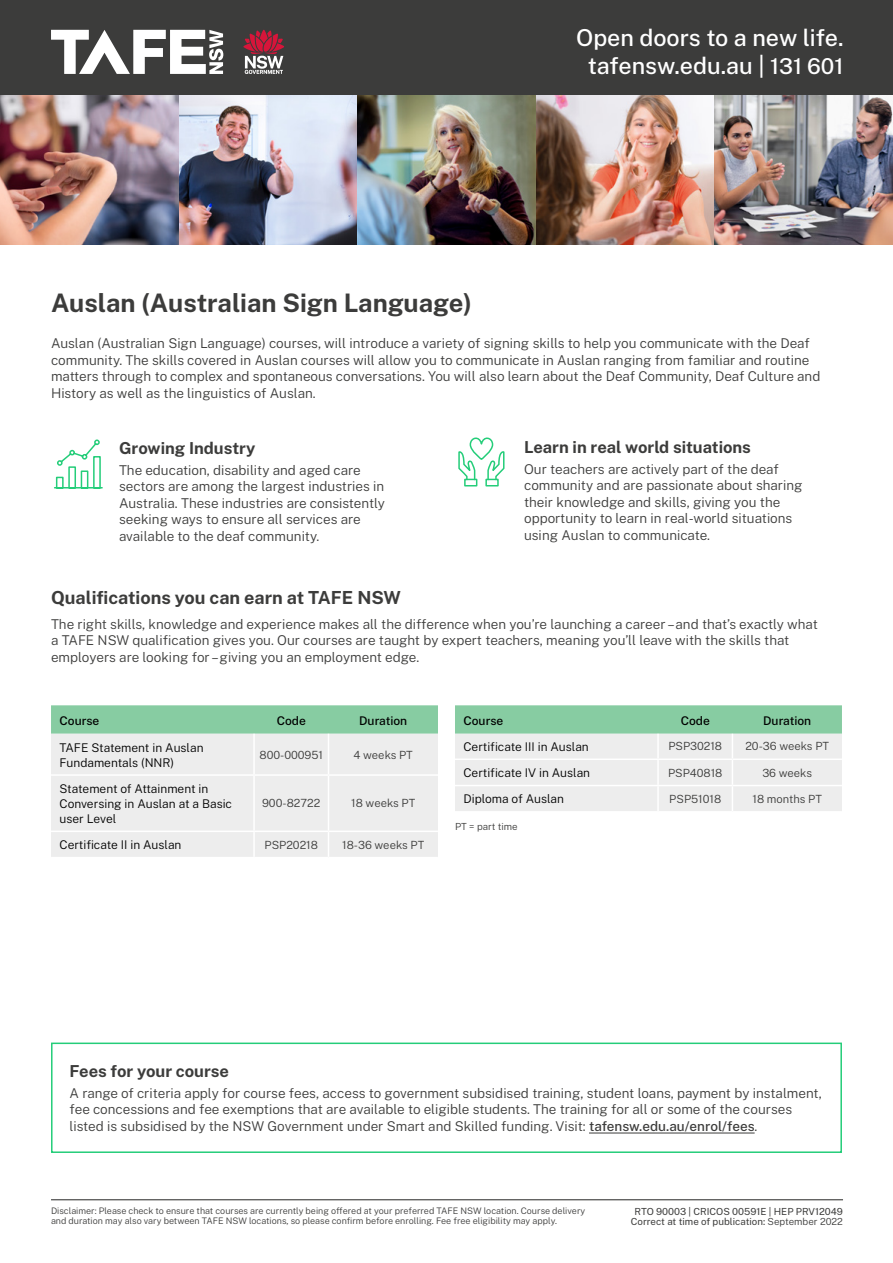
<style>
.page{position:relative;width:893px;height:1263px;background:#fff}
.page>*{position:absolute;margin:0;border:0;box-sizing:border-box;transform-origin:0 0}
.t1{font:700 25.5px "Public Sans";color:#3c3c3b}
.t2{font:500 23.25px/27.6px "Public Sans";color:#fff;text-align:center}
.t3{font:700 18px "Public Sans";color:#3c3c3b}
.t4{font:700 16.5px "Public Sans";color:#3c3c3b}
.t5{font:300 13.5px/16.5px "Public Sans";color:#3c3c3b}
.t6{font:300 12px/26.2px "Public Sans";color:#000}
.t7{font:500 12px "Public Sans";color:#000}
.t8{font:300 11.25px "Public Sans";color:#3c3c3b}
.t9{font:9.75px/10.5px "Public Sans";color:#3c3c3b;text-align:center}
.t10{font:300 9.75px "Public Sans";color:#3c3c3b}
.t11{font:300 9px/10.5px "Public Sans";color:#3c3c3b}
.s1{font-size:21.9px}
.s2{font-weight:500}
.s3{font-weight:300}
</style>
<div class="page">
<hr style="left:51px;top:1199px;width:792px;height:1px;background:#3c3c3b">
<div style="left:0;top:0;width:893px;height:96px;background:#3c3c3b"></div>
<svg style="left:51px;top:30px;width:172px;height:44px"></svg>
<svg style="left:243px;top:30px;width:41px;height:44px"></svg>
<img style="left:0;top:96px;width:893px;height:148px">
<div style="left:51px;top:705px;width:387px;height:29px;background:#87cca2"></div>
<div style="left:51px;top:734px;width:387px;height:123px;background:#ededed"></div>
<hr style="left:51px;top:774px;width:203px;height:2px;background:#fff">
<hr style="left:254px;top:774px;width:74px;height:2px;background:#fff">
<hr style="left:328px;top:774px;width:110px;height:2px;background:#fff">
<hr style="left:51px;top:830px;width:203px;height:2px;background:#fff">
<hr style="left:254px;top:830px;width:74px;height:2px;background:#fff">
<hr style="left:253px;top:832px;width:2px;height:25px;background:#fff">
<hr style="left:328px;top:830px;width:110px;height:2px;background:#fff">
<svg style="left:328px;top:832px;width:1px;height:25px"></svg>
<hr style="left:253px;top:734px;width:2px;height:40px;background:#fff">
<hr style="left:253px;top:776px;width:2px;height:54px;background:#fff">
<hr style="left:328px;top:734px;width:1px;height:40px;background:#fff">
<hr style="left:328px;top:776px;width:1px;height:54px;background:#fff">
<svg style="left:455px;top:705px;width:387px;height:106px;background:#d2e4d9"></svg>
<hr style="left:589px;top:1132px;width:166px;height:1px;background:#3c3c3b">
<div style="left:51px;top:1042px;width:791px;height:111px;border:2px solid #24cd79"></div>
<svg style="left:54px;top:439px;width:49px;height:50px"></svg>
<div style="left:485px;top:479px;width:14px;height:7px;border:2px solid #24cd79"></div>
<div style="left:464px;top:479px;width:13px;height:7px;border:2px solid #24cd79"></div>
<svg style="left:458px;top:437px;width:47px;height:44px"></svg>
<h2 class="t2" style="left:576px;top:22px;width:269px">Open doors to a new life. tafensw.edu.au | <span class="s1">131 601</span></h2>
<h1 class="t1" style="left:51px;top:283px;width:422px">Auslan (Australian Sign Language)</h1>
<p class="t5" style="left:51px;top:334px;width:771px">Auslan (Australian Sign Language) courses, will introduce a variety of signing skills to help you communicate with the Deaf community. The skills covered in Auslan courses will allow you to communicate in Auslan ranging from familiar and routine matters through to complex and spontaneous conversations. You will also learn about the Deaf Community, Deaf Culture and History as well as the linguistics of Auslan.</p>
<p class="t4" style="left:119px;top:435px;width:138px">Growing Industry</p>
<p class="t5" style="left:119px;top:461px;width:267px">The education, disability and aged care sectors are among the largest industries in Australia. These industries are consistently seeking ways to ensure all services are available to the deaf community.</p>
<p class="t4" style="left:524px;top:435px;width:228px">Learn in real world situations</p>
<p class="t5" style="left:524px;top:460px;width:280px">Our teachers are actively part of the deaf community and are passionate about sharing their knowledge and skills, giving you the opportunity to learn in real-world situations using Auslan to communicate.</p>
<h3 class="t3" style="left:51px;top:584px;width:351px">Qualifications you can earn at TAFE NSW</h3>
<p class="t5" style="left:51px;top:615px;width:768px">The right skills, knowledge and experience makes all the difference when you’re launching a career – and that’s exactly what a TAFE NSW qualification gives you. Our courses are taught by expert teachers, meaning you’ll leave with the skills that employers are looking for – giving you an employment edge.</p>
<p class="t7" style="left:60px;top:712px;width:41px">Course</p>
<p class="t7" style="left:277px;top:712px;width:31px">Code</p>
<p class="t7" style="left:359px;top:712px;width:50px">Duration</p>
<p class="t6" style="left:60px;top:733px;width:146px">TAFE Statement in Auslan</p>
<p class="t8" style="left:260px;top:746px;width:65px">800-000951</p>
<p class="t8" style="left:354px;top:746px;width:61px">4 weeks PT</p>
<p class="t6" style="left:60px;top:748px;width:150px">Fundamentals (NNR)<br>Statement of Attainment in</p>
<p class="t6" style="left:60px;top:789px;width:174px">Conversing in Auslan at a Basic</p>
<p class="t8" style="left:262px;top:795px;width:60px">900-82722</p>
<p class="t8" style="left:351px;top:795px;width:66px">18 weeks PT</p>
<p class="t6" style="left:60px;top:804px;width:123px">user Level<br>Certificate II in Auslan</p>
<p class="t8" style="left:264px;top:836px;width:55px">PSP20218</p>
<p class="t8" style="left:342px;top:836px;width:84px">18-36 weeks PT</p>
<p class="t7" style="left:463px;top:712px;width:41px">Course</p>
<p class="t7" style="left:681px;top:712px;width:31px">Code</p>
<p class="t7" style="left:763px;top:712px;width:50px">Duration</p>
<p class="t6" style="left:463px;top:732px;width:127px">Certificate III in Auslan</p>
<p class="t8" style="left:668px;top:738px;width:55px">PSP30218</p>
<p class="t8" style="left:745px;top:738px;width:85px">20-36 weeks PT</p>
<p class="t6" style="left:463px;top:759px;width:128px">Certificate IV in Auslan</p>
<p class="t8" style="left:668px;top:764px;width:56px">PSP40818</p>
<p class="t8" style="left:762px;top:764px;width:51px">36 weeks</p>
<p class="t6" style="left:463px;top:785px;width:102px">Diploma of Auslan</p>
<p class="t8" style="left:669px;top:791px;width:53px">PSP51018</p>
<p class="t8" style="left:752px;top:791px;width:71px">18 months PT</p>
<p class="t10" style="left:455px;top:819px;width:64px">PT = part time</p>
<p class="t4" style="left:70px;top:1058px;width:161px">Fees for your course</p>
<p class="t5" style="left:70px;top:1083px;width:754px">A range of criteria apply for course fees, access to government subsidised training, student loans, payment by instalment, fee concessions and fee exemptions that are available to eligible students. The training for all or some of the courses listed is subsidised by the NSW Government under Smart and Skilled funding. Visit: <span class="s2">tafensw.edu.au/enrol/fees</span>.</p>
<p class="t11" style="left:51px;top:1205px;width:536px">Disclaimer: Please check to ensure that courses are currently being offered at your preferred TAFE NSW location. Course delivery and duration may also vary between TAFE NSW locations, so please confirm before enrolling. Fee free eligibility may apply.</p>
<p class="t9" style="left:631px;top:1205px;width:214px">RTO 90003 | CRICOS 00591E | HEP PRV12049<br>Correct at time of publication: <span class="s3">September 2022</span></p>
</div>
